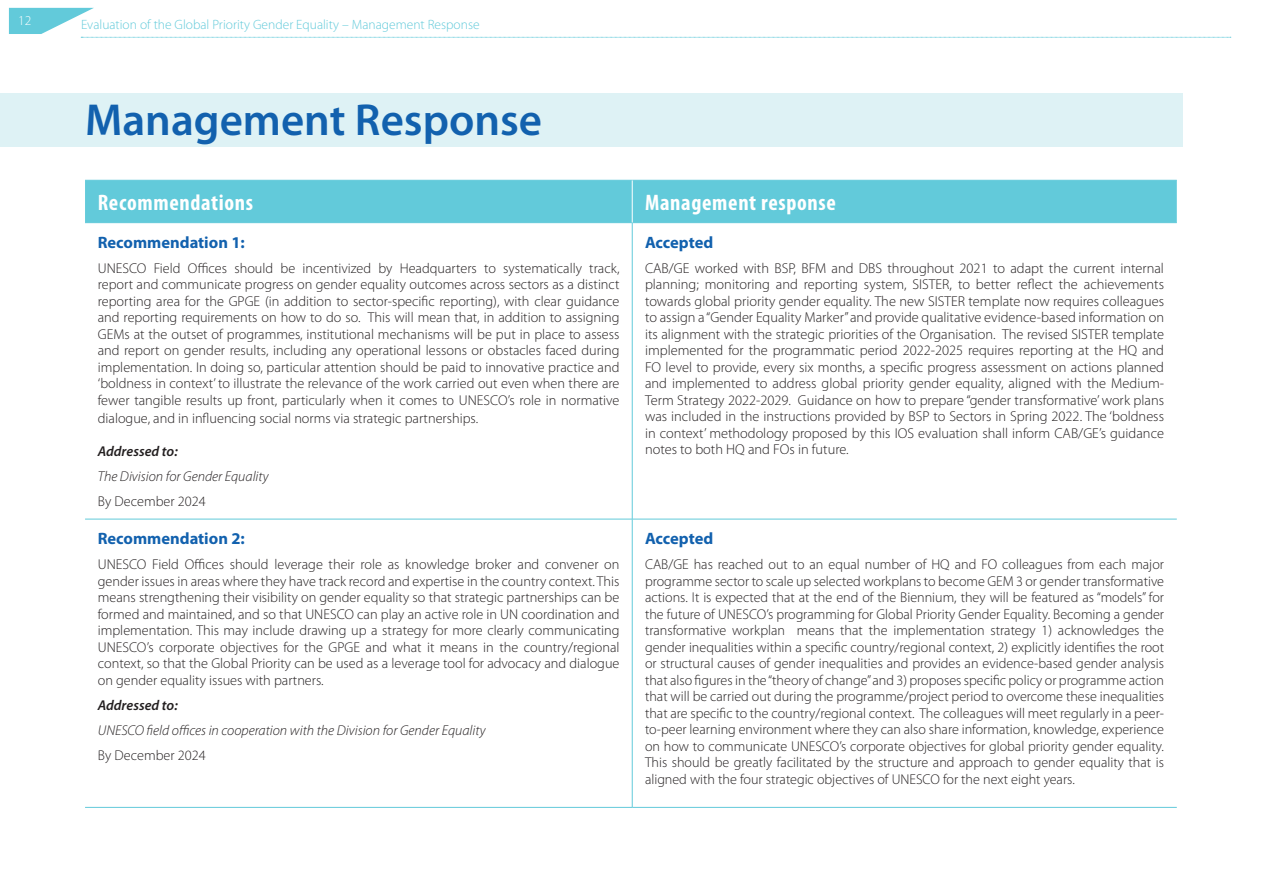
<style>
.page{position:relative;width:1263px;height:893px;background:#fff}
.page>*{position:absolute;margin:0;border:0;box-sizing:border-box;transform-origin:0 0}
.HEADING_1_etendu_num{font:600 45px "Myriad Pro";color:#1261ae}
.heading_3{font:700 condensed 22.5px "Myriad Pro";letter-spacing:.03em;color:#fff}
.heading_4{font:700 16.5px "Myriad Pro";color:#1261ae}
._03-Texte_margin{font:300 14.4px/16.5px "Myriad Pro";color:#231f20;text-align:justify}
._03-Texte_margin-2{font:300 14.25px/16.5px "Myriad Pro";color:#231f20;text-align:justify}
._03-Texte_margin-3{font:italic 300 14.25px "Myriad Pro";color:#231f20}
._03-Texte_margin-4{font:italic 600 14.25px "Myriad Pro";color:#231f20}
.t1{font:300 13.5px "Myriad Pro";color:#62cada}
.t2{font:300 13.5px "Myriad Pro";color:#fff}
</style>
<div class="page">
<svg style="left:9px;top:8px;width:1222px;height:30px"></svg>
<div style="left:0;top:94px;width:1182px;height:53px;background:#def2f5"></div>
<div style="left:85px;top:181px;width:1092px;height:41px;background:#62cada"></div>
<hr style="left:85px;top:180px;width:547px;height:1px;background:#62cada">
<hr style="left:632px;top:180px;width:545px;height:1px;background:#62cada">
<hr style="left:85px;top:222px;width:547px;height:1px;background:#62cada">
<hr style="left:632px;top:222px;width:545px;height:1px;background:#62cada">
<hr style="left:632px;top:223px;width:1px;height:296px;background:#62cada">
<hr style="left:85px;top:519px;width:547px;height:1px;background:#62cada">
<hr style="left:632px;top:519px;width:545px;height:1px;background:#62cada">
<hr style="left:632px;top:519px;width:1px;height:288px;background:#62cada">
<hr style="left:85px;top:807px;width:547px;height:1px;background:#62cada">
<hr style="left:632px;top:807px;width:545px;height:1px;background:#62cada">
<hr style="left:632px;top:180px;width:1px;height:42px;background:#fff">
<p class="t2" style="left:18px;top:12px;width:15px">12</p>
<p class="t1" style="left:81px;top:16px;width:400px">Evaluation of the Global Priority Gender Equality – Management Response</p>
<p class="HEADING_1_etendu_num" style="left:85px;top:91px;width:459px">Management Response</p>
<p class="heading_3" style="left:98px;top:188px;width:157px">Recommendations</p>
<p class="heading_3" style="left:645px;top:188px;width:192px">Management response</p>
<p class="heading_4" style="left:98px;top:231px;width:148px">Recommendation 1:</p>
<p class="_03-Texte_margin-2" style="left:98px;top:260px;width:523px">UNESCO Field Offices should be incentivized by Headquarters to systematically track, report and communicate progress on gender equality outcomes across sectors as a distinct reporting area for the GPGE (in addition to sector-specific reporting), with clear guidance and reporting requirements on how to do so. This will mean that, in addition to assigning GEMs at the outset of programmes, institutional mechanisms will be put in place to assess and report on gender results, including any operational lessons or obstacles faced during implementation. In doing so, particular attention should be paid to innovative practice and ‘boldness in context’ to illustrate the relevance of the work carried out even when there are fewer tangible results up front, particularly when it comes to UNESCO’s role in normative</p>
<p class="_03-Texte_margin-2" style="left:98px;top:410px;width:382px">dialogue, and in influencing social norms via strategic partnerships.</p>
<p class="_03-Texte_margin-4" style="left:98px;top:442px;width:81px">Addressed to:</p>
<p class="_03-Texte_margin-3" style="left:98px;top:468px;width:172px">The Division for Gender Equality</p>
<p class="_03-Texte_margin-2" style="left:98px;top:493px;width:109px">By December 2024</p>
<p class="heading_4" style="left:645px;top:231px;width:70px">Accepted</p>
<p class="_03-Texte_margin" style="left:645px;top:260px;width:521px">CAB/GE worked with BSP, BFM and DBS throughout 2021 to adapt the current internal planning; monitoring and reporting system, SISTER, to better reflect the achievements towards global priority gender equality. The new SISTER template now requires colleagues to assign a “Gender Equality Marker” and provide qualitative evidence-based information on its alignment with the strategic priorities of the Organisation. The revised SISTER template implemented for the programmatic period 2022-2025 requires reporting at the HQ and FO level to provide, every six months, a specific progress assessment on actions planned and implemented to address global priority gender equality, aligned with the Medium-Term Strategy 2022-2029. Guidance on how to prepare “gender transformative’ work plans was included in the instructions provided by BSP to Sectors in Spring 2022. The ‘boldness in context’ methodology proposed by this IOS evaluation shall inform CAB/GE’s guidance notes to both HQ and FOs in future.</p>
<p class="heading_4" style="left:98px;top:528px;width:148px">Recommendation 2:</p>
<p class="_03-Texte_margin-2" style="left:98px;top:556px;width:523px">UNESCO Field Offices should leverage their role as knowledge broker and convener on gender issues in areas where they have track record and expertise in the country context. This means strengthening their visibility on gender equality so that strategic partnerships can be formed and maintained, and so that UNESCO can play an active role in UN coordination and implementation. This may include drawing up a strategy for more clearly communicating UNESCO’s corporate objectives for the GPGE and what it means in the country/regional context, so that the Global Priority can be used as a leverage tool for advocacy and dialogue on gender equality issues with partners.</p>
<p class="_03-Texte_margin-4" style="left:98px;top:696px;width:81px">Addressed to:</p>
<p class="_03-Texte_margin-3" style="left:98px;top:721px;width:389px">UNESCO field offices in cooperation with the Division for Gender Equality</p>
<p class="_03-Texte_margin-2" style="left:98px;top:747px;width:109px">By December 2024</p>
<p class="heading_4" style="left:645px;top:528px;width:70px">Accepted</p>
<p class="_03-Texte_margin-2" style="left:645px;top:556px;width:521px">CAB/GE has reached out to an equal number of HQ and FO colleagues from each major programme sector to scale up selected workplans to become GEM 3 or gender transformative actions. It is expected that at the end of the Biennium, they will be featured as “models” for the future of UNESCO’s programming for Global Priority Gender Equality. Becoming a gender transformative workplan means that the implementation strategy 1) acknowledges the gender inequalities within a specific country/regional context, 2) explicitly identifies the root or structural causes of gender inequalities and provides an evidence-based gender analysis that also figures in the “theory of change” and 3) proposes specific policy or programme action that will be carried out during the programme/project period to overcome these inequalities that are specific to the country/regional context. The colleagues will meet regularly in a peer&shy;to-peer learning environment where they can also share information, knowledge, experience on how to communicate UNESCO’s corporate objectives for global priority gender equality.<br>This should be greatly facilitated by the structure and approach to gender equality that is aligned with the four strategic objectives of UNESCO for the next eight years.</p>
</div>
